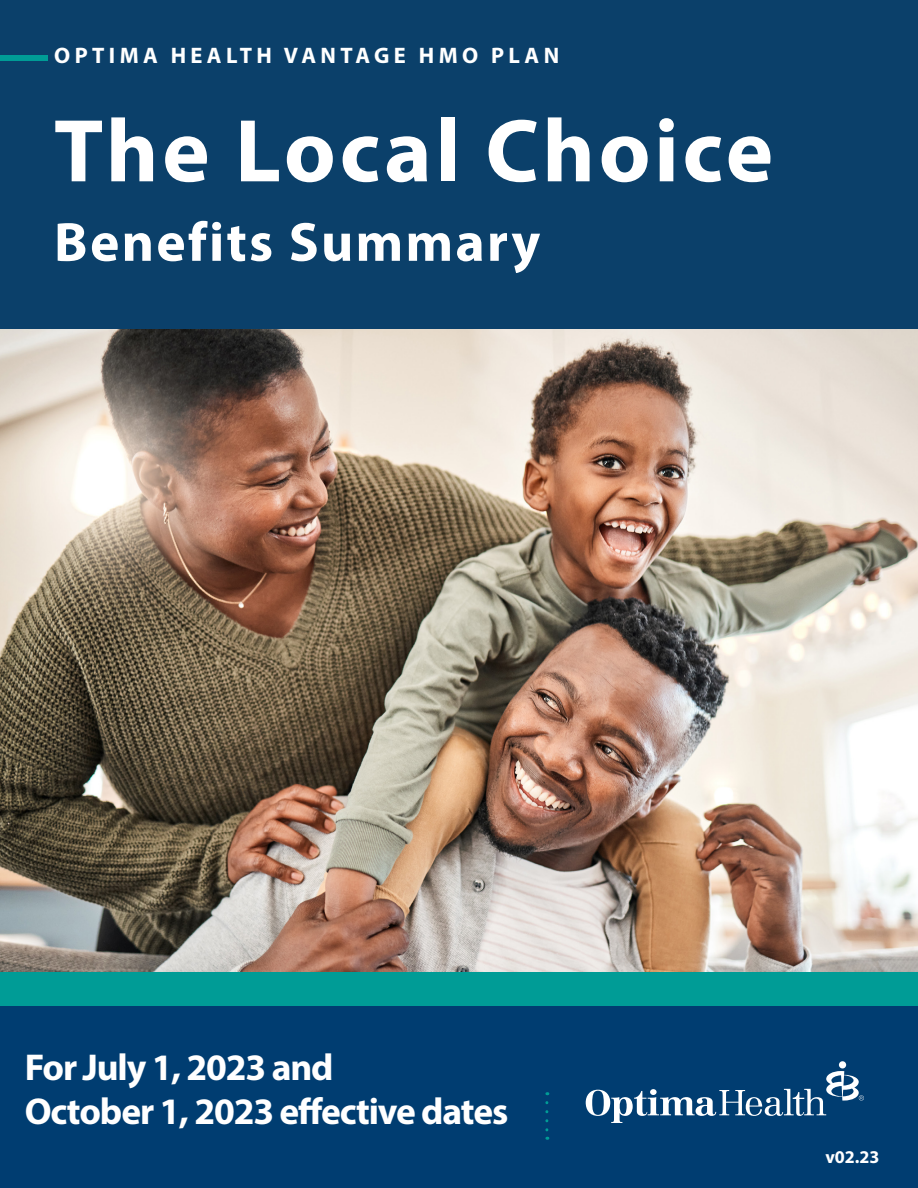
<style>
.page{position:relative;width:918px;height:1188px;background:#fff}
.page>*{position:absolute;margin:0;border:0;box-sizing:border-box;transform-origin:0 0}
.t1{font:700 90px "Myriad Pro";letter-spacing:.04em;color:#fff}
.t2{font:700 55.5px "Myriad Pro";letter-spacing:.04em;color:#fff}
.t3{font:700 37.5px/43.5px "Myriad Pro";letter-spacing:-.03em;color:#fff}
.t4{font:700 22.5px "Myriad Pro";letter-spacing:.195em;color:#fff}
.t5{font:700 18px "Myriad Pro";color:#fff}
</style>
<div class="page">
<div style="left:0;top:0;width:918px;height:335px;background:#0b406a"></div>
<img style="left:0;top:330px;width:918px;height:642px">
<div style="left:0;top:1006px;width:918px;height:182px;background:#003d71"></div>
<svg style="left:545px;top:1103px;width:3px;height:37px"></svg>
<div style="left:0;top:972px;width:918px;height:34px;background:#009c96"></div>
<div style="left:0;top:55px;width:48px;height:6px;background:#009c96"></div>
<div style="left:839px;top:1061px;width:7px;height:7px;background:#fff;border-radius:50%"></div>
<svg style="left:586px;top:1071px;width:278px;height:52px"></svg>
<p class="t4" style="left:54px;top:41px;width:507px">OPTIMA HEALTH VANTAGE HMO PLAN</p>
<p class="t1" style="left:54px;top:92px;width:721px">The Local Choice</p>
<p class="t2" style="left:54px;top:206px;width:488px">Benefits Summary</p>
<p class="t3" style="left:25px;top:1045px;width:485px">For July 1, 2023 and<br>October 1, 2023 effective dates</p>
<p class="t5" style="left:825px;top:1145px;width:56px">v02.23</p>
</div>
